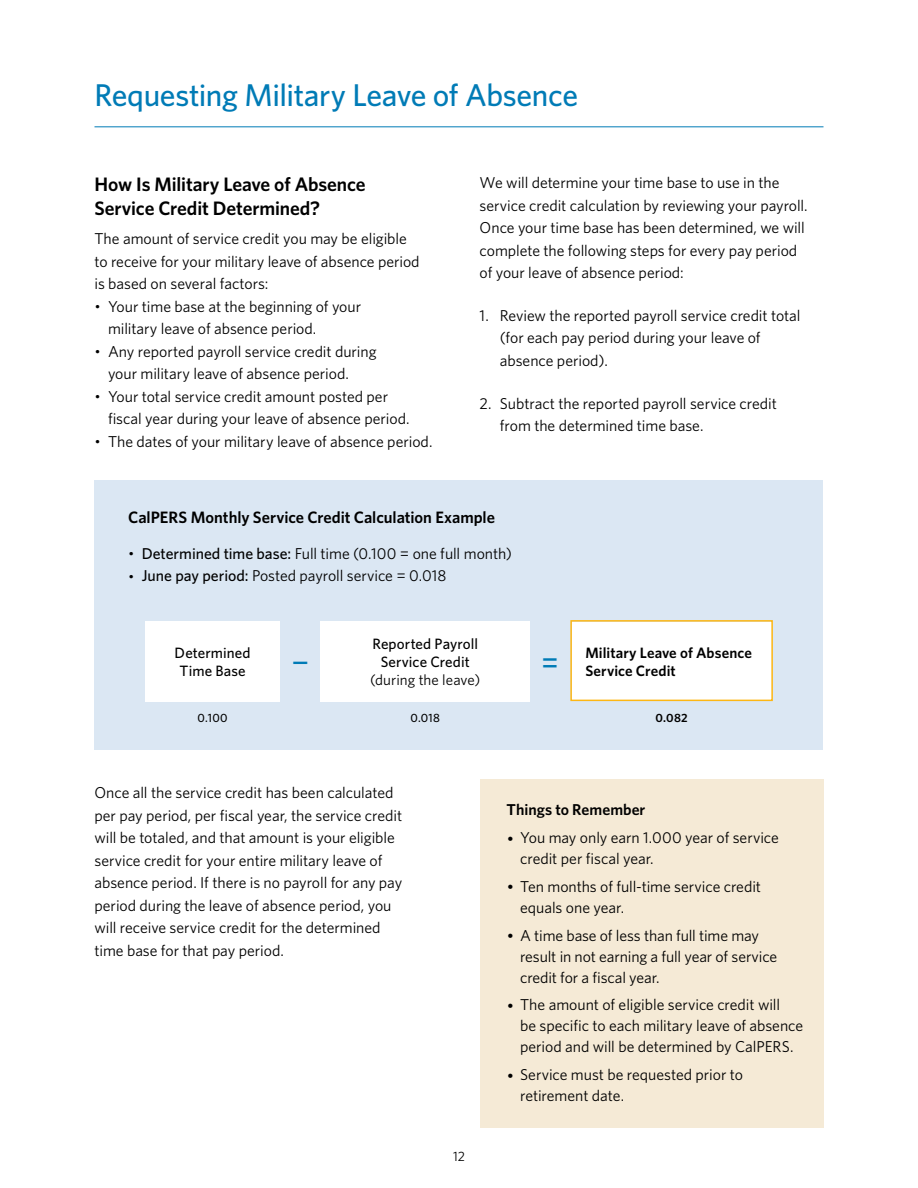
<style>
.page{position:relative;width:918px;height:1188px;background:#fff}
.page>*{position:absolute;margin:0;border:0;box-sizing:border-box;transform-origin:0 0}
.t1{font:500 31.5px "Whitney";letter-spacing:-.015em;color:#007bb6}
.t2{font:500 30px "Whitney";color:#007bb6}
.t3{font:600 19.5px/24px "Whitney";letter-spacing:-.01em;color:#000}
.t4{font:600 16.5px "Whitney";letter-spacing:-.005em;color:#000}
.t5{font:15.75px/22.5px "Whitney";letter-spacing:-.005em;color:#000}
.t6{font:600 15.75px "Whitney";color:#000}
.t7{font:500 15px/18px "Whitney";letter-spacing:.005em;color:#000;text-align:center}
.t8{font:600 15px "Whitney";letter-spacing:.005em;color:#000}
.t9{font:13.5px "Whitney";color:#000}
.t10{font:500 12px "Whitney";letter-spacing:.02em;color:#000}
.t11{font:600 12px "Whitney";color:#000}
.s1{font-family:"Trebuchet MS";font-size:12px}
.s2{font-weight:500}
.s3{font-weight:400}
.s4{font-family:"Trebuchet MS";font-size:15px}
</style>
<div class="page">
<hr style="left:94px;top:126px;width:730px;height:1px;background:#007bb6">
<div style="left:94px;top:480px;width:730px;height:270px;background:#dbe7f3"></div>
<div style="left:145px;top:621px;width:135px;height:81px;background:#fff"></div>
<div style="left:572px;top:622px;width:199px;height:78px;background:#fff"></div>
<div style="left:570px;top:620px;width:203px;height:81px;border:2px solid #fdb714"></div>
<div style="left:321px;top:621px;width:209px;height:81px;background:#fff"></div>
<div style="left:480px;top:779px;width:344px;height:63px;background:#f5ead6"></div>
<div style="left:480px;top:807px;width:344px;height:84px;background:#f5ead6"></div>
<div style="left:480px;top:855px;width:344px;height:85px;background:#f5ead6"></div>
<div style="left:480px;top:904px;width:344px;height:106px;background:#f5ead6"></div>
<div style="left:480px;top:974px;width:344px;height:105px;background:#f5ead6"></div>
<div style="left:480px;top:1044px;width:344px;height:84px;background:#f5ead6"></div>
<h2 class="t1" style="left:94px;top:74px;width:485px">Requesting Military Leave of Absence</h2>
<h3 class="t3" style="left:94px;top:172px;width:273px">How Is Military Leave of Absence<br>Service Credit Determined?</h3>
<p class="t5" style="left:94px;top:227px;width:327px">The amount of service credit you may be eligible to receive for your military leave of absence period is based on several factors:</p>
<p class="t5" style="left:108px;top:295px;width:255px;text-indent:-14px"><span class="s1">•</span> Your time base at the beginning of your military leave of absence period .</p>
<p class="t5" style="left:108px;top:340px;width:270px;text-indent:-14px"><span class="s1">•</span> Any reported payroll service credit during your military leave of absence period .</p>
<p class="t5" style="left:108px;top:385px;width:303px;text-indent:-14px"><span class="s1">•</span> Your total service credit amount posted per fiscal year during your leave of absence period .</p>
<p class="t5" style="left:94px;top:430px;width:340px"><span class="s1">•</span> The dates of your military leave of absence period .</p>
<p class="t5" style="left:480px;top:171px;width:330px">We will determine your time base to use in the service credit calculation by reviewing your payroll .<br>Once your time base has been determined, we will complete the following steps for every pay period of your leave of absence period:</p>
<p class="t5" style="left:500px;top:304px;width:302px;text-indent:-20px">1 . Review the reported payroll service credit total (for each pay period during your leave of absence period) .</p>
<p class="t5" style="left:500px;top:391px;width:279px;text-indent:-20px">2 . Subtract the reported payroll service credit from the determined time base .</p>
<h4 class="t4" style="left:128px;top:506px;width:368px">CalPERS Monthly Service Credit Calculation Example</h4>
<p class="t5" style="left:128px;top:542px;width:385px"><span class="s1">•</span> <span class="s2">Determined time base:</span> Full time (0 .100 = one full month)</p>
<p class="t5" style="left:128px;top:564px;width:320px"><span class="s1">•</span> <span class="s2">June pay period:</span> Posted payroll service = 0 .018</p>
<p class="t7" style="left:370px;top:635px;width:112px">Reported Payroll<br>Service Credit <span class="s3">(during the leave)</span></p>
<p class="t8" style="left:585px;top:642px;width:168px">Military Leave of Absence</p>
<p class="t7" style="left:175px;top:644px;width:77px">Determined<br>Time Base</p>
<p class="t10" style="left:198px;top:710px;width:31px">0.100</p>
<p class="t10" style="left:411px;top:710px;width:31px">0.018</p>
<p class="t11" style="left:656px;top:710px;width:34px">0.082</p>
<p class="t2" style="left:292px;top:643px;width:19px">−</p>
<p class="t2" style="left:541px;top:643px;width:19px">=</p>
<p class="t8" style="left:585px;top:660px;width:92px">Service Credit</p>
<p class="t5" style="left:94px;top:781px;width:309px">Once all the service credit has been calculated per pay period, per fiscal year, the service credit will be totaled, and that amount is your eligible service credit for your entire military leave of absence period . If there is no payroll for any pay period during the leave of absence period, you will receive service credit for the determined time base for that pay period .</p>
<p class="t9" style="left:453px;top:1147px;width:13px">12</p>
<h4 class="t6" style="left:507px;top:799px;width:140px">Things to Remember</h4>
<p class="t5" style="left:520px;top:827px;width:260px;line-height:21px;text-indent:-14px"><span class="s4">•</span> You may only earn 1 .000 year of service credit per fiscal year .</p>
<p class="t5" style="left:520px;top:875px;width:242px;line-height:21px;text-indent:-14px"><span class="s4">•</span> Ten months of full-time service credit equals one year .</p>
<p class="t5" style="left:520px;top:924px;width:259px;line-height:21px;text-indent:-14px"><span class="s4">•</span> A time base of less than full time may result in not earning a full year of service credit for a fiscal year .</p>
<p class="t5" style="left:520px;top:994px;width:285px;line-height:21px;text-indent:-14px"><span class="s4">•</span> The amount of eligible service credit will<br>be specific to each military leave of absence period and will be determined by CalPERS .</p>
<p class="t5" style="left:520px;top:1064px;width:224px;line-height:21px;text-indent:-14px"><span class="s4">•</span> Service must be requested prior to retirement date .</p>
</div>
